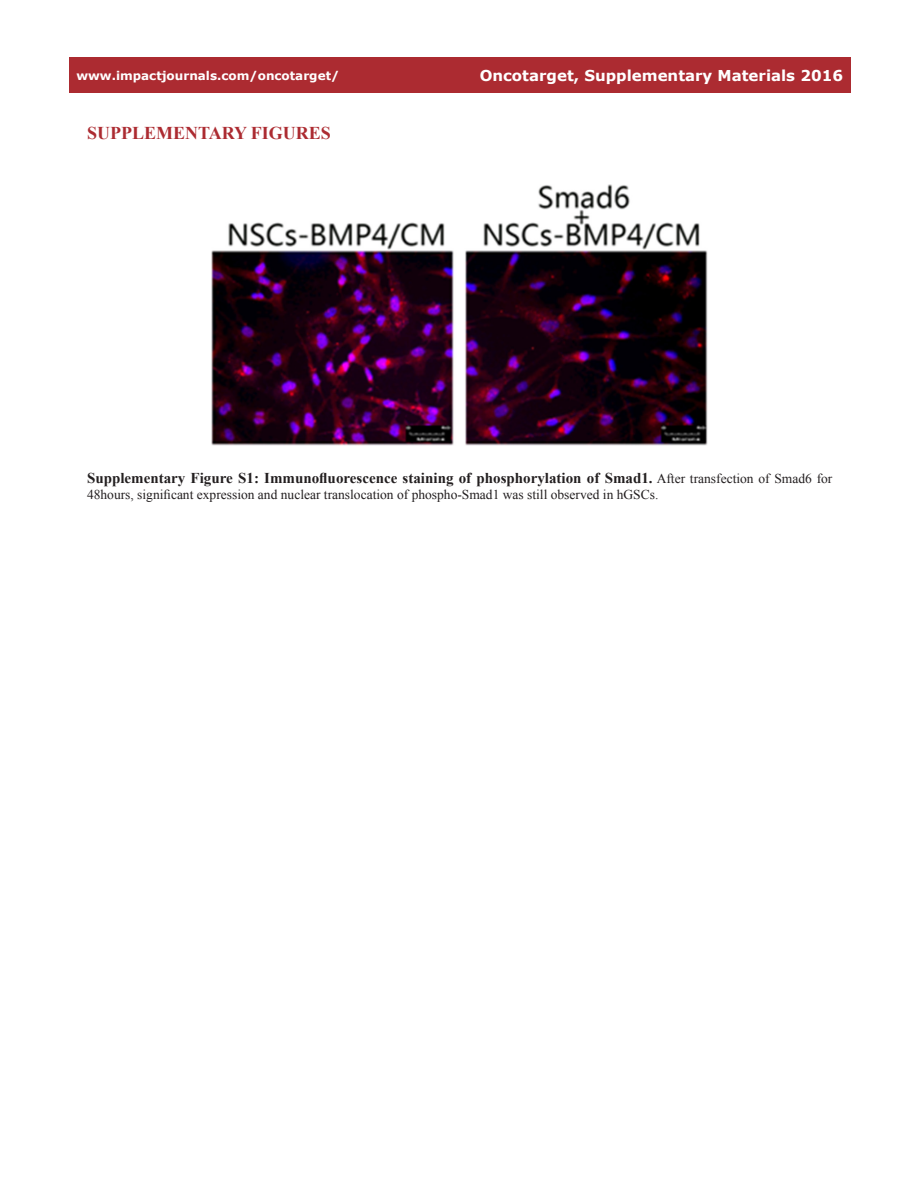
<style>
.page{position:relative;width:918px;height:1188px;background:#fff}
.page>*{position:absolute;margin:0;border:0;box-sizing:border-box;transform-origin:0 0}
.Heading{font:700 18px "Times New Roman";color:#ac2b31}
.t1{font:700 15px "Times New Roman";color:#231f20}
.t2{font:700 15px "Verdana";color:#fff}
.t3{font:13.5px "Times New Roman";color:#231f20}
.t4{font:700 12px "Verdana";color:#fff}
.s1{font-weight:400;font-size:13.5px}
</style>
<div class="page">
<div style="left:69px;top:57px;width:781px;height:36px;background:#ac2b31"></div>
<img style="left:212px;top:184px;width:496px;height:261px">
<p class="t4" style="left:76px;top:67px;width:264px">www.impactjournals.com/oncotarget/</p>
<p class="t2" style="left:480px;top:65px;width:365px">Oncotarget, Supplementary Materials 2016</p>
<p class="Heading" style="left:87px;top:120px;width:245px">SUPPLEMENTARY FIGURES</p>
<p class="t1" style="left:87px;top:468px;width:747px">Supplementary Figure S1: Immunofluorescence staining of phosphorylation of Smad1. <span class="s1">After transfection of Smad6 for</span></p>
<p class="t3" style="left:87px;top:486px;width:573px">48hours, significant expression and nuclear translocation of phospho-Smad1 was still observed in hGSCs.</p>
</div>
